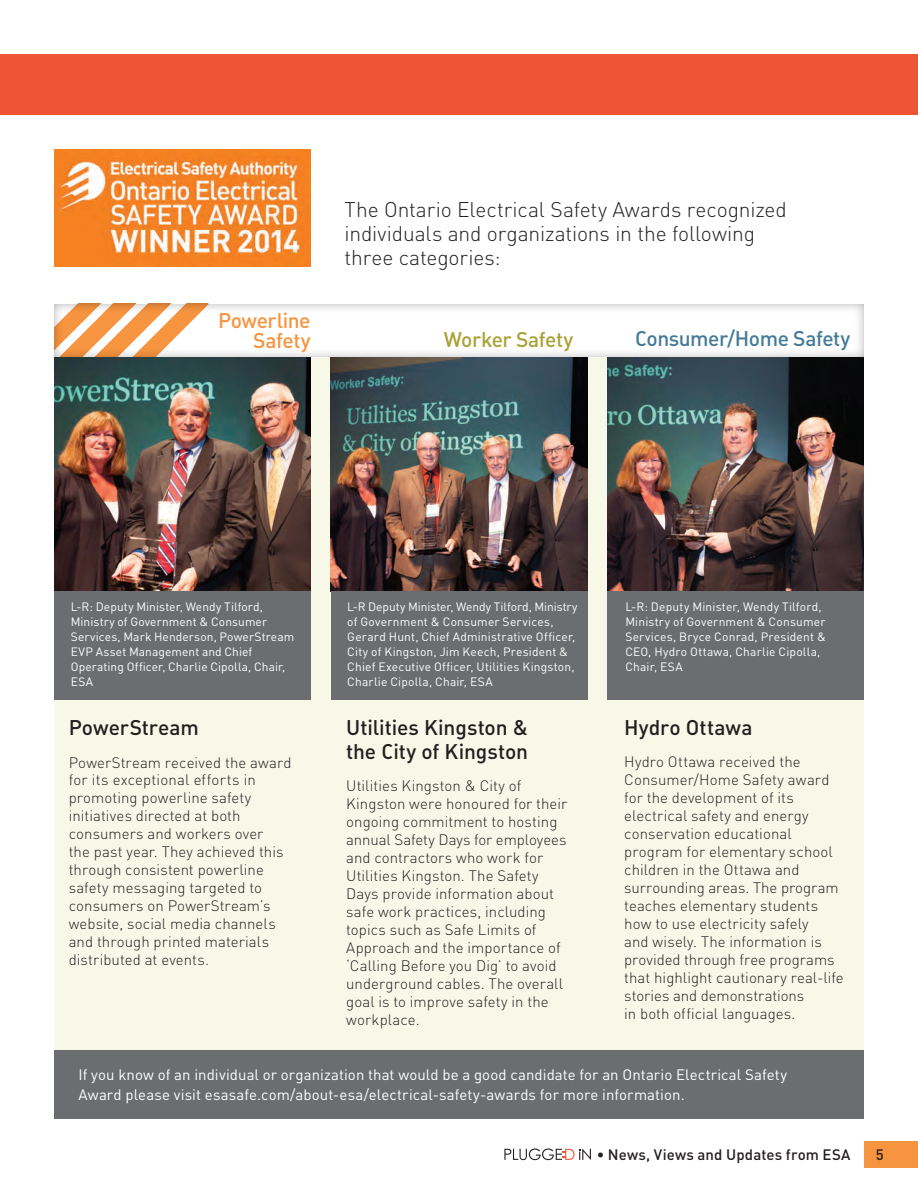
<style>
.page{position:relative;width:918px;height:1188px;background:#fff}
.page>*{position:absolute;margin:0;border:0;box-sizing:border-box;transform-origin:0 0}
.Body_Copy{font:300 21px/24px "DIN";letter-spacing:-.005em;color:#231f20}
.Headlines{font:21px/24px "DIN Medium Alternate";color:#231f20}
.Headlines-2{font:21px "DIN Medium Alternate";letter-spacing:-.025em;color:#457b98}
.Headlines-3{font:21px/19.5px "DIN Medium Alternate";letter-spacing:-.02em;color:#f7943f;text-align:right}
.Headlines-4{font:21px "DIN Medium Alternate";letter-spacing:-.025em;color:#aba237}
.Body_Copy-2{font:300 15px/18px "DIN";letter-spacing:.005em;color:#231f20}
.Body_Copy-3{font:15px/19.5px "DIN";letter-spacing:.005em;color:#fff}
.t1{font:500 15px "DIN";letter-spacing:.01em;color:#231f20}
.Body_Copy-4{font:12px/15px "DIN";letter-spacing:.015em;color:#fff}
</style>
<div class="page">
<div style="left:53px;top:303px;width:812px;height:57px;background:#231f20;opacity:.39"></div>
<div style="left:54px;top:358px;width:810px;height:698px;background:#f8f8e9"></div>
<img style="left:54px;top:358px;width:256px;height:234px">
<img style="left:331px;top:358px;width:256px;height:234px">
<img style="left:607px;top:358px;width:257px;height:234px">
<div style="left:864px;top:1142px;width:54px;height:26px;background:#f7943f"></div>
<svg style="left:504px;top:1148px;width:87px;height:12px"></svg>
<div style="left:0;top:54px;width:918px;height:61px;background:#ee5436"></div>
<div style="left:54px;top:592px;width:256px;height:108px;background:#6c6d70"></div>
<div style="left:331px;top:592px;width:256px;height:108px;background:#6c6d70"></div>
<div style="left:607px;top:592px;width:257px;height:108px;background:#6c6d70"></div>
<div style="left:54px;top:1051px;width:810px;height:68px;background:#6c6d70"></div>
<img style="left:54px;top:150px;width:257px;height:116px">
<p class="Headlines-3" style="left:218px;top:310px;width:94px">Powerline<br>Safety</p>
<p class="Body_Copy" style="left:345px;top:197px;width:444px">The Ontario Electrical Safety Awards recognized individuals and organizations in the following three categories:</p>
<p class="Headlines-4" style="left:444px;top:326px;width:131px">Worker Safety</p>
<p class="Headlines-2" style="left:635px;top:325px;width:217px">Consumer/Home Safety</p>
<p class="Body_Copy-4" style="left:71px;top:599px;width:225px">L-R: Deputy Minister, Wendy Tilford,<br>Ministry of Government &amp; Consumer<br>Services, Mark Henderson, PowerStream<br>EVP Asset Management and Chief<br>Operating Officer, Charlie Cipolla, Chair,<br>ESA</p>
<p class="Body_Copy-4" style="left:347px;top:599px;width:232px">L-R Deputy Minister, Wendy Tilford, Ministry of Government &amp; Consumer Services, Gerard Hunt, Chief Administrative Officer, City of Kingston, Jim Keech, President &amp; Chief Executive Officer, Utilities Kingston, Charlie Cipolla, Chair, ESA</p>
<p class="Body_Copy-4" style="left:625px;top:599px;width:202px">L-R: Deputy Minister, Wendy Tilford,<br>Ministry of Government &amp; Consumer<br>Services, Bryce Conrad, President &amp;<br>CEO, Hydro Ottawa, Charlie Cipolla,<br>Chair, ESA</p>
<p class="Headlines" style="left:624px;top:715px;width:130px">Hydro Ottawa</p>
<p class="Body_Copy-2" style="left:624px;top:752px;width:221px">Hydro Ottawa received the<br>Consumer/Home Safety award for the development of its electrical safety and energy conservation educational program for elementary school children in the Ottawa and surrounding areas. The program teaches elementary students how to use electricity safely<br>and wisely. The information is provided through free programs that highlight cautionary real-life stories and demonstrations<br>in both official languages.</p>
<p class="Headlines" style="left:346px;top:715px;width:184px">Utilities Kingston &amp; the City of Kingston</p>
<p class="Body_Copy-2" style="left:346px;top:776px;width:223px">Utilities Kingston &amp; City of<br>Kingston were honoured for their ongoing commitment to hosting annual Safety Days for employees and contractors who work for<br>Utilities Kingston. The Safety<br>Days provide information about safe work practices, including topics such as Safe Limits of<br>Approach and the importance of ‘Calling Before you Dig’ to avoid underground cables. The overall goal is to improve safety in the workplace.</p>
<p class="Headlines" style="left:69px;top:715px;width:132px">PowerStream</p>
<p class="Body_Copy-2" style="left:69px;top:755px;width:224px;line-height:16.5px">PowerStream received the award for its exceptional efforts in</p>
<p class="Body_Copy-2" style="left:69px;top:788px;width:216px">promoting powerline safety initiatives directed at both consumers and workers over the past year. They achieved this through consistent powerline safety messaging targeted to consumers on PowerStream’s website, social media channels and through printed materials distributed at events.</p>
<p class="Body_Copy-3" style="left:79px;top:1065px;width:710px">If you know of an individual or organization that would be a good candidate for an Ontario Electrical Safety<br>Award please visit esasafe.com/about-esa/electrical-safety-awards for more information.</p>
<p class="t1" style="left:597px;top:1145px;width:255px">• News, Views and Updates from ESA</p>
<p class="t1" style="left:876px;top:1145px;width:9px">5</p>
</div>
